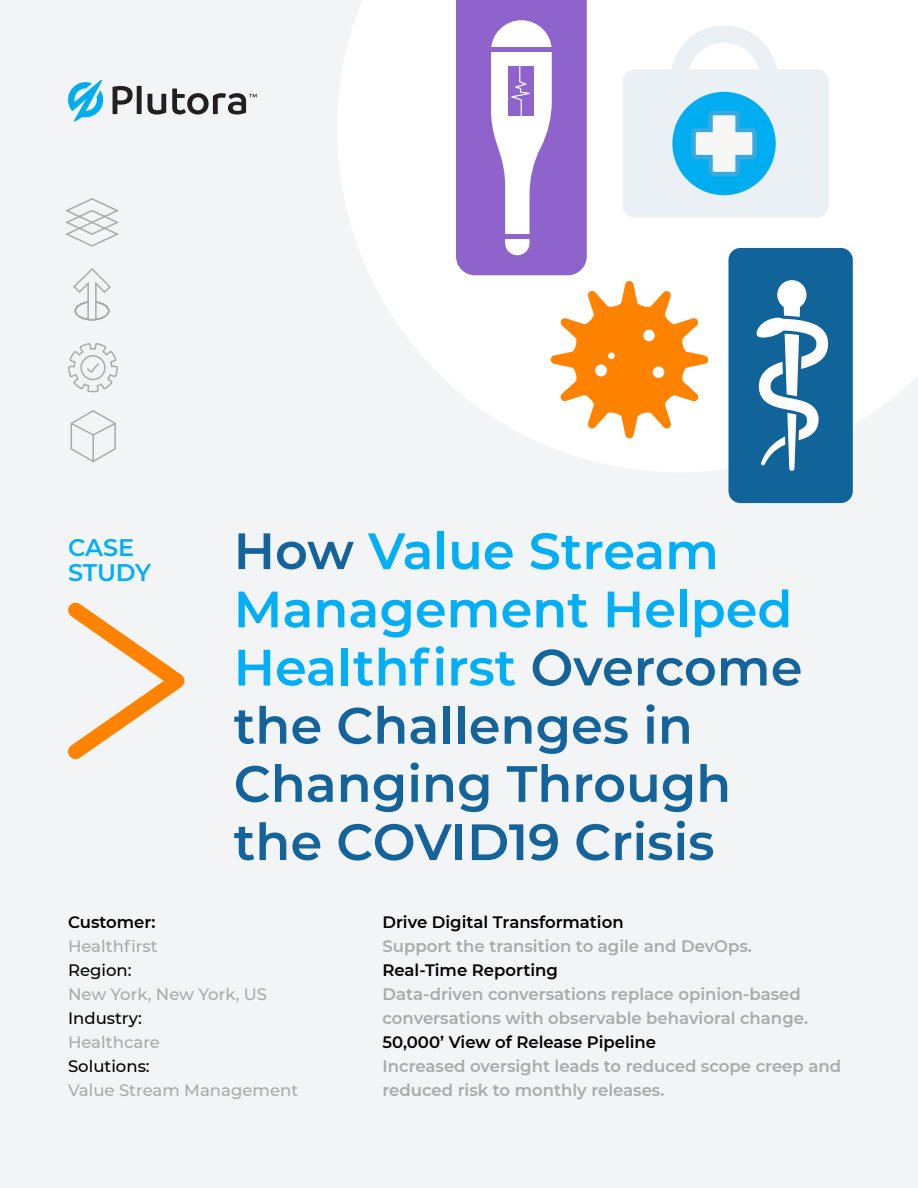
<style>
.page{position:relative;width:918px;height:1188px;background:#f3f4f5}
.page>*{position:absolute;margin:0;border:0;box-sizing:border-box;transform-origin:0 0}
.t1{font:600 51px/58.2px "Montserrat";color:#14649b}
.t2{font:600 24px/25.5px "Montserrat";letter-spacing:-.01em;color:#02aef6}
.t3{font:600 16.5px/24px "Montserrat";color:#aaa}
.t4{font:600 16.5px "Montserrat";color:#000}
.t5{font:500 16.5px "Montserrat";color:#aaa}
.t6{font:500 16.5px "Montserrat";color:#000}
.s1{color:#02aef6}
</style>
<div class="page">
<svg style="left:338px;top:0;width:580px;height:504px;fill:#fff"></svg>
<svg style="left:68px;top:602px;width:117px;height:158px"></svg>
<div style="left:623px;top:69px;width:206px;height:149px;background:#ebf0f4;border-radius:12px"></div>
<div style="left:672px;top:92px;width:104px;height:103px;background:#00adf0;border-radius:50%"></div>
<svg style="left:671px;top:25px;width:107px;height:154px"></svg>
<div style="left:728px;top:248px;width:125px;height:255px;background:#11649a;border-radius:12px"></div>
<svg style="left:756px;top:280px;width:72px;height:191px"></svg>
<svg style="left:551px;top:281px;width:157px;height:157px"></svg>
<div style="left:608px;top:352px;width:7px;height:7px;background:#fff;border-radius:50%"></div>
<svg style="left:456px;top:0;width:131px;height:275px"></svg>
<svg style="left:113px;top:86px;width:29px;height:28px"></svg>
<svg style="left:148px;top:94px;width:18px;height:21px"></svg>
<svg style="left:68px;top:80px;width:35px;height:42px"></svg>
<svg style="left:172px;top:88px;width:85px;height:27px"></svg>
<svg style="left:65px;top:198px;width:54px;height:265px"></svg>
<h2 class="t2" style="left:68px;top:533px;width:84px">CASE<br>STUDY</h2>
<h1 class="t1" style="left:234px;top:520px;width:570px">How <span class="s1">Value Stream<br>Management Helped<br>Healthfirst</span> Overcome the Challenges in<br>Changing Through the COVID19 Crisis</h1>
<p class="t4" style="left:68px;top:911px;width:89px">Customer:</p>
<p class="t5" style="left:68px;top:935px;width:91px">Healthfirst</p>
<p class="t6" style="left:68px;top:959px;width:65px">Region:</p>
<p class="t5" style="left:68px;top:983px;width:201px">New York, New York, US</p>
<p class="t6" style="left:68px;top:1007px;width:76px">Industry:</p>
<p class="t5" style="left:68px;top:1031px;width:94px">Healthcare</p>
<p class="t6" style="left:68px;top:1055px;width:83px">Solutions:</p>
<p class="t5" style="left:68px;top:1079px;width:232px">Value Stream Management</p>
<p class="t4" style="left:383px;top:911px;width:243px">Drive Digital Transformation</p>
<p class="t3" style="left:383px;top:934px;width:371px">Support the transition to agile and DevOps.</p>
<p class="t4" style="left:383px;top:959px;width:177px">Real-Time Reporting</p>
<p class="t3" style="left:383px;top:982px;width:427px">Data-driven conversations replace opinion-based conversations with observable behavioral change.</p>
<p class="t4" style="left:383px;top:1031px;width:275px">50,000’ View of Release Pipeline</p>
<p class="t3" style="left:383px;top:1054px;width:460px">Increased oversight leads to reduced scope creep and reduced risk to monthly releases.</p>
</div>
